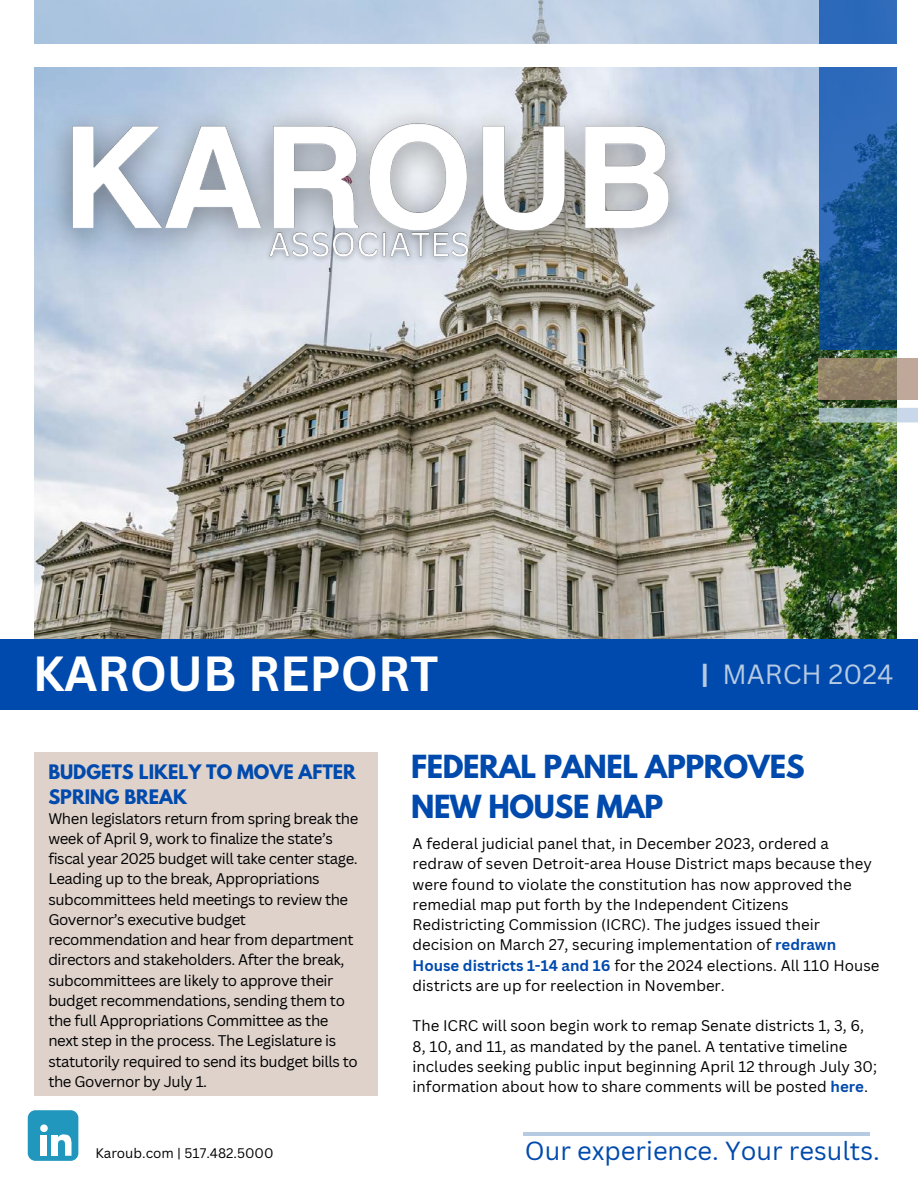
<style>
.page{position:relative;width:918px;height:1188px;background:#fff}
.page>*{position:absolute;margin:0;border:0;box-sizing:border-box;transform-origin:0 0}
.t1{font:700 48px "Canva Sans";color:#fff}
.t2{font:700 28.2px/39.3px "League Spartan";letter-spacing:-.015em;color:#004aad}
.t3{font:27px "Canva Sans";color:#b6cae2}
.t4{font:25.5px "Canva Sans";color:#004aad}
.t5{font:700 17.7px/24.8px "League Spartan";color:#004aad}
.t6{font:15px/20.2px "Canva Sans";color:#000}
.t7{font:15px/20.2px "Canva Sans";letter-spacing:-.03em;color:#000}
.t8{font:13.5px "Canva Sans";color:#000}
.s1{font-weight:700}
.s2{font-weight:700;color:#004aad}
</style>
<div class="page">
<img style="left:34px;top:67px;width:862px;height:572px">
<div style="left:0;top:639px;width:918px;height:71px;background:#004aad"></div>
<svg style="left:34px;top:0;width:785px;height:44px;background:#b7cae2"></svg>
<div style="left:28px;top:1110px;width:50px;height:51px;background:#2197bd;border-radius:8px"></div>
<svg style="left:40px;top:1125px;width:8px;height:7px"></svg>
<div style="left:41px;top:1135px;width:6px;height:21px;background:#fff"></div>
<div style="left:51px;top:1135px;width:6px;height:21px;background:#fff"></div>
<svg style="left:57px;top:1134px;width:15px;height:22px"></svg>
<svg style="left:819px;top:0;width:78px;height:350px;background:#215ea4"></svg>
<div style="left:21px;top:45px;width:888px;height:22px;background:#fff"></div>
<svg style="left:819px;top:358px;width:99px;height:42px;background:#998871"></svg>
<svg style="left:819px;top:408px;width:99px;height:14px"></svg>
<hr style="left:523px;top:1132px;width:347px;height:3px;background:#b6cae2">
<img style="left:34px;top:67px;width:680px;height:213px">
<img style="left:260px;top:222px;width:217px;height:46px">
<div style="left:34px;top:752px;width:344px;height:344px;background:#ded2cb"></div>
<h5 class="t1" style="left:33px;top:640px;width:407px">KAROUB REPORT</h5>
<p class="t3" style="left:701px;top:655px;width:194px"><span class="s1">|</span> MARCH 2024</p>
<p class="t5" style="left:48px;top:762px;width:309px">BUDGETS LIKELY TO MOVE AFTER<br>SPRING BREAK</p>
<h4 class="t7" style="left:48px;top:808px;width:312px">When legislators return from spring break the week of April 9, work to finalize the state’s fiscal year 2025 budget will take center stage.<br>Leading up to the break, Appropriations subcommittees held meetings to review the Governor’s executive budget recommendation and hear from department directors and stakeholders. After the break, subcommittees are likely to approve their budget recommendations, sending them to the full Appropriations Committee as the next step in the process. The Legislature is statutorily required to send its budget bills to the Governor by July 1.</h4>
<p class="t2" style="left:411px;top:751px;width:395px">FEDERAL PANEL APPROVES<br>NEW HOUSE MAP</p>
<p class="t6" style="left:413px;top:833px;width:468px">A federal judicial panel that, in December 2023, ordered a redraw of seven Detroit-area House District maps because they were found to violate the constitution has now approved the remedial map put forth by the Independent Citizens Redistricting Commission (ICRC). The judges issued their decision on March 27, securing implementation of <span class="s2">redrawn House districts 1-14 and 16</span> for the 2024 elections. All 110 House districts are up for reelection in November.</p>
<h2 class="t6" style="left:413px;top:1015px;width:466px">The ICRC will soon begin work to remap Senate districts 1, 3, 6, 8, 10, and 11, as mandated by the panel. A tentative timeline includes seeking public input beginning April 12 through July 30; information about how to share comments will be posted <span class="s2">here</span>.</h2>
<p class="t8" style="left:95px;top:1143px;width:180px">Karoub.com | 517.482.5000</p>
<p class="t4" style="left:525px;top:1133px;width:356px">Our experience. Your results.</p>
</div>
